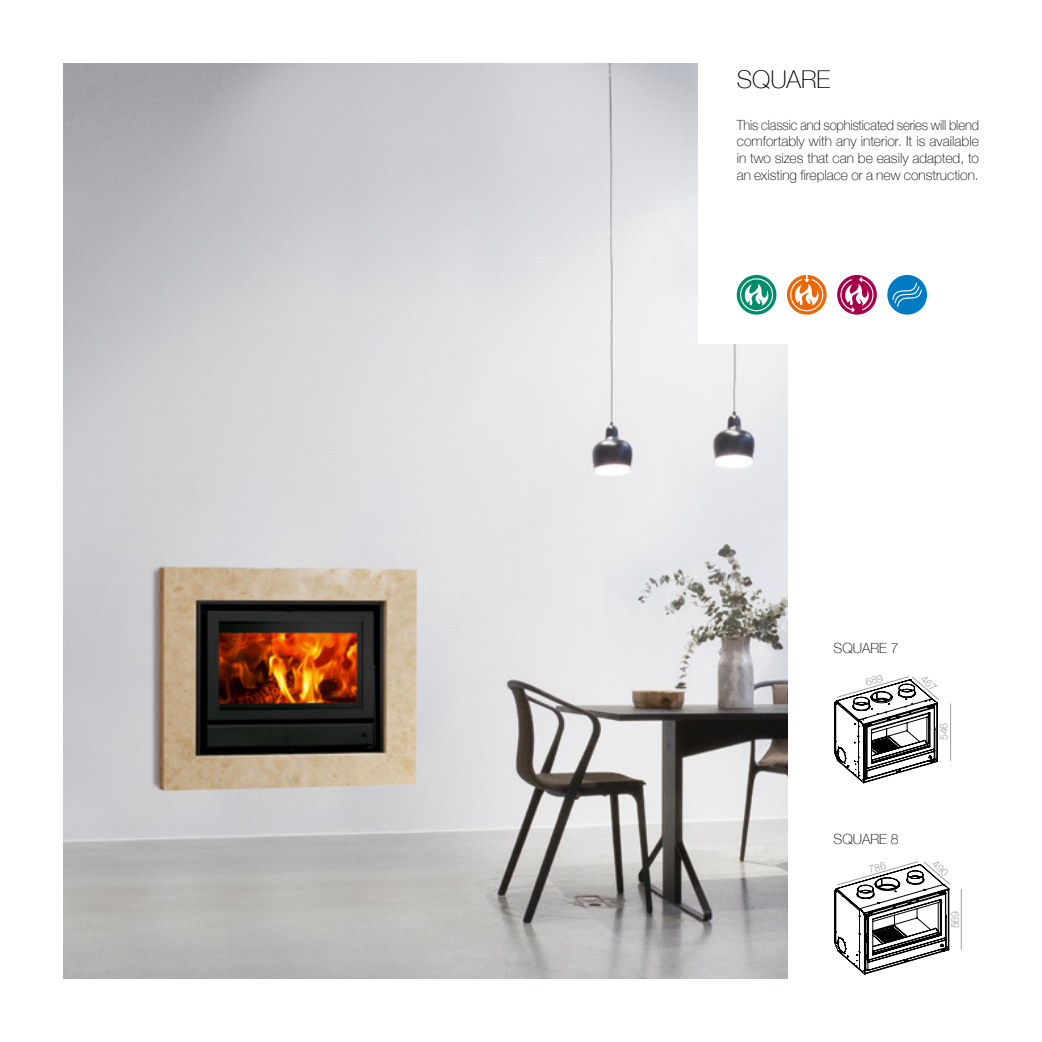
<style>
.page{position:relative;width:1042px;height:1042px;background:#fff}
.page>*{position:absolute;margin:0;border:0;box-sizing:border-box;transform-origin:0 0}
.t1{font:100 24.5px "Helvetica Neue";color:#000}
.t2{font:100 14px/16.8px "Helvetica Neue";color:#000;text-align:justify;scale:.94 1}
.t3{font:100 14px "Helvetica Neue";color:#000}
.t4{font:300 10.5px "Helvetica Neue";color:#9d9d9c}
</style>
<div class="page">
<hr style="left:950px;top:704px;width:1px;height:56px;background:#9d9d9c">
<hr style="left:961px;top:890px;width:1px;height:59px;background:#9d9d9c">
<img style="left:63px;top:63px;width:724px;height:916px">
<div style="left:699px;top:0;width:343px;height:343px;background:#fff"></div>
<svg style="left:787px;top:275px;width:39px;height:40px"></svg>
<svg style="left:887px;top:275px;width:40px;height:40px"></svg>
<svg style="left:837px;top:275px;width:40px;height:40px"></svg>
<svg style="left:737px;top:275px;width:39px;height:40px"></svg>
<svg style="left:834px;top:676px;width:105px;height:107px"></svg>
<svg style="left:834px;top:861px;width:116px;height:113px"></svg>
<h1 class="t1" style="left:737px;top:60px;width:95px">SQUARE</h1>
<p class="t2" style="left:737px;top:116px;width:259px">This classic and sophisticated series will blend comfortably with any interior. It is available in two sizes that can be easily adapted, to an existing fireplace or a new construction.</p>
<p class="t3" style="left:833px;top:637px;width:67px">SQUARE 7</p>
<p class="t3" style="left:833px;top:828px;width:67px">SQUARE 8</p>
<p class="t4" style="left:935px;top:740px;width:19px;rotate:-90deg">546</p>
<p class="t4" style="left:946px;top:928px;width:19px;rotate:-90deg">569</p>
</div>
